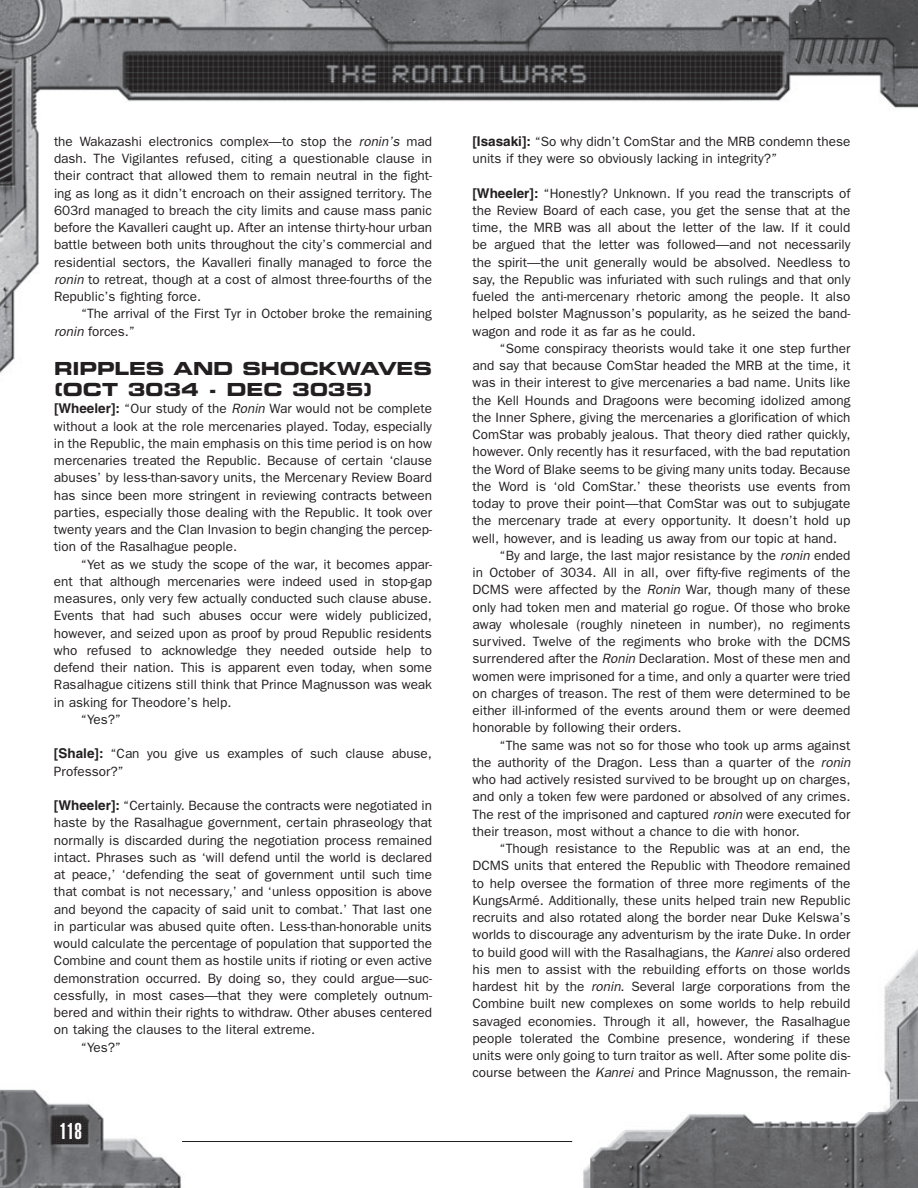
<style>
.page{position:relative;width:918px;height:1188px;background:#fff}
.page>*{position:absolute;margin:0;border:0;box-sizing:border-box;transform-origin:0 0}
.t1{font:22.5px "Helvetica LT Std Ultra Comp";color:#fff}
.t2{font:18px/21.6px "Eurostile LT Std Bold Ex 2";letter-spacing:-.01em;color:#231f20}
.t3{font:13.5px/17.2px "Franklin Gothic";color:#231f20;text-align:justify}
.s1{font-style:italic}
.s2{font-family:"Helvetica LT Std";font-weight:700}
</style>
<div class="page">
<svg style="left:583px;top:949px;width:335px;height:239px"></svg>
<img style="left:0;top:1089px;width:182px;height:99px">
<img style="left:0;top:0;width:918px;height:373px">
<hr style="left:182px;top:1141px;width:390px;height:1px;background:#231f20">
<p class="t3" style="left:54px;top:134px;width:380px">the Wakazashi electronics complex—to stop the <span class="s1">ronin’s</span> mad dash. The Vigilantes refused, citing a questionable clause in their contract that allowed them to remain neutral in the fight&shy;ing as long as it didn’t encroach on their assigned territory. The 603rd managed to breach the city limits and cause mass panic before the Kavalleri caught up. After an intense thirty-hour urban battle between both units throughout the city’s commercial and residential sectors, the Kavalleri finally managed to force the <span class="s1">ronin</span> to retreat, though at a cost of almost three-fourths of the Republic’s fighting force.</p>
<p class="t3" style="left:54px;top:306px;width:380px;text-indent:27px">“The arrival of the First Tyr in October broke the remaining <span class="s1">ronin</span> forces.”</p>
<h2 class="t2" style="left:54px;top:359px;width:380px">RIPPLES AND SHOCKWAVES (OCT 3034 - DEC 3035)</h2>
<p class="t3" style="left:54px;top:401px;width:380px"><span class="s2">[Wheeler]:</span> “Our study of the <span class="s1">Ronin</span> War would not be complete without a look at the role mercenaries played. Today, especially in the Republic, the main emphasis on this time period is on how mercenaries treated the Republic. Because of certain ‘clause abuses’ by less-than-savory units, the Mercenary Review Board has since been more stringent in reviewing contracts between parties, especially those dealing with the Republic. It took over twenty years and the Clan Invasion to begin changing the percep&shy;tion of the Rasalhague people.</p>
<p class="t3" style="left:81px;top:557px;width:353px">“Yet as we study the scope of the war, it becomes appar-</p>
<p class="t3" style="left:54px;top:574px;width:379px">ent that although mercenaries were indeed used in stop-gap</p>
<p class="t3" style="left:54px;top:591px;width:380px">measures, only very few actually conducted such clause abuse.</p>
<p class="t3" style="left:54px;top:608px;width:379px">Events that had such abuses occur were widely publicized,</p>
<p class="t3" style="left:54px;top:626px;width:379px">however, and seized upon as proof by proud Republic residents</p>
<p class="t3" style="left:54px;top:643px;width:380px">who refused to acknowledge they needed outside help to</p>
<p class="t3" style="left:54px;top:660px;width:379px">defend their nation. This is apparent even today, when some</p>
<p class="t3" style="left:54px;top:677px;width:380px">Rasalhague citizens still think that Prince Magnusson was weak</p>
<p class="t3" style="left:54px;top:695px;width:179px">in asking for Theodore’s help.</p>
<p class="t3" style="left:81px;top:712px;width:42px">“Yes?”</p>
<p class="t3" style="left:54px;top:746px;width:380px"><span class="s2">[Shale]:</span> “Can you give us examples of such clause abuse,<br>Professor?”</p>
<p class="t3" style="left:54px;top:798px;width:379px"><span class="s2">[Wheeler]:</span> “Certainly. Because the contracts were negotiated in</p>
<p class="t3" style="left:54px;top:815px;width:380px">haste by the Rasalhague government, certain phraseology that</p>
<p class="t3" style="left:54px;top:833px;width:379px">normally is discarded during the negotiation process remained</p>
<p class="t3" style="left:54px;top:850px;width:380px">intact. Phrases such as ‘will defend until the world is declared</p>
<p class="t3" style="left:54px;top:867px;width:380px">at peace,’ ‘defending the seat of government until such time</p>
<p class="t3" style="left:54px;top:884px;width:379px">that combat is not necessary,’ and ‘unless opposition is above</p>
<p class="t3" style="left:54px;top:902px;width:380px">and beyond the capacity of said unit to combat.’ That last one</p>
<p class="t3" style="left:54px;top:919px;width:380px">in particular was abused quite often. Less-than-honorable units</p>
<p class="t3" style="left:54px;top:936px;width:380px">would calculate the percentage of population that supported the</p>
<p class="t3" style="left:54px;top:953px;width:380px">Combine and count them as hostile units if rioting or even active</p>
<p class="t3" style="left:54px;top:971px;width:379px">demonstration occurred. By doing so, they could argue—suc-</p>
<p class="t3" style="left:54px;top:988px;width:379px">cessfully, in most cases—that they were completely outnum-</p>
<p class="t3" style="left:54px;top:1005px;width:380px">bered and within their rights to withdraw. Other abuses centered</p>
<p class="t3" style="left:54px;top:1022px;width:263px">on taking the clauses to the literal extreme.</p>
<p class="t3" style="left:81px;top:1040px;width:42px">“Yes?”</p>
<h1 class="t1" style="left:59px;top:1122px;width:24px">118</h1>
<p class="t3" style="left:472px;top:134px;width:380px"><span class="s2">[Isasaki]:</span> “So why didn’t ComStar and the MRB condemn these units if they were so obviously lacking in integrity?”</p>
<p class="t3" style="left:472px;top:186px;width:380px"><span class="s2">[Wheeler]:</span> “Honestly? Unknown. If you read the transcripts of the Review Board of each case, you get the sense that at the time, the MRB was all about the letter of the law. If it could be argued that the letter was followed—and not necessarily the spirit—the unit generally would be absolved. Needless to say, the Republic was infuriated with such rulings and that only fueled the anti-mercenary rhetoric among the people. It also helped bolster Magnusson’s popularity, as he seized the band&shy;wagon and rode it as far as he could.</p>
<p class="t3" style="left:499px;top:341px;width:353px">“Some conspiracy theorists would take it one step further</p>
<p class="t3" style="left:472px;top:358px;width:379px">and say that because ComStar headed the MRB at the time, it</p>
<p class="t3" style="left:472px;top:375px;width:380px">was in their interest to give mercenaries a bad name. Units like</p>
<p class="t3" style="left:472px;top:393px;width:379px">the Kell Hounds and Dragoons were becoming idolized among</p>
<p class="t3" style="left:472px;top:410px;width:380px">the Inner Sphere, giving the mercenaries a glorification of which</p>
<p class="t3" style="left:472px;top:427px;width:379px">ComStar was probably jealous. That theory died rather quickly,</p>
<p class="t3" style="left:472px;top:444px;width:380px">however. Only recently has it resurfaced, with the bad reputation</p>
<p class="t3" style="left:472px;top:462px;width:380px">the Word of Blake seems to be giving many units today. Because</p>
<p class="t3" style="left:472px;top:479px;width:379px">the Word is ‘old ComStar.’ these theorists use events from</p>
<p class="t3" style="left:472px;top:496px;width:380px">today to prove their point—that ComStar was out to subjugate</p>
<p class="t3" style="left:472px;top:513px;width:379px">the mercenary trade at every opportunity. It doesn’t hold up</p>
<p class="t3" style="left:472px;top:531px;width:366px">well, however, and is leading us away from our topic at hand.</p>
<p class="t3" style="left:499px;top:548px;width:353px">“By and large, the last major resistance by the <span class="s1">ronin</span> ended</p>
<p class="t3" style="left:473px;top:565px;width:380px">in October of 3034. All in all, over fifty-five regiments of the</p>
<p class="t3" style="left:473px;top:582px;width:380px">DCMS were affected by the <span class="s1">Ronin</span> War, though many of these</p>
<p class="t3" style="left:473px;top:600px;width:379px">only had token men and material go rogue. Of those who broke</p>
<p class="t3" style="left:473px;top:617px;width:379px">away wholesale (roughly nineteen in number), no regiments</p>
<p class="t3" style="left:473px;top:634px;width:379px">survived. Twelve of the regiments who broke with the DCMS</p>
<p class="t3" style="left:473px;top:651px;width:380px">surrendered after the <span class="s1">Ronin</span> Declaration. Most of these men and</p>
<p class="t3" style="left:473px;top:669px;width:379px">women were imprisoned for a time, and only a quarter were tried</p>
<p class="t3" style="left:473px;top:686px;width:380px">on charges of treason. The rest of them were determined to be</p>
<p class="t3" style="left:473px;top:703px;width:379px">either ill-informed of the events around them or were deemed</p>
<p class="t3" style="left:473px;top:720px;width:210px">honorable by following their orders.</p>
<p class="t3" style="left:500px;top:738px;width:352px">“The same was not so for those who took up arms against</p>
<p class="t3" style="left:473px;top:755px;width:380px">the authority of the Dragon. Less than a quarter of the <span class="s1">ronin</span></p>
<p class="t3" style="left:473px;top:772px;width:379px">who had actively resisted survived to be brought up on charges,</p>
<p class="t3" style="left:473px;top:789px;width:379px">and only a token few were pardoned or absolved of any crimes.</p>
<p class="t3" style="left:473px;top:807px;width:380px">The rest of the imprisoned and captured <span class="s1">ronin</span> were executed for</p>
<p class="t3" style="left:473px;top:824px;width:329px">their treason, most without a chance to die with honor.</p>
<p class="t3" style="left:500px;top:841px;width:352px">“Though resistance to the Republic was at an end, the</p>
<p class="t3" style="left:473px;top:858px;width:379px">DCMS units that entered the Republic with Theodore remained</p>
<p class="t3" style="left:473px;top:876px;width:380px">to help oversee the formation of three more regiments of the</p>
<p class="t3" style="left:473px;top:893px;width:379px">KungsArmé. Additionally, these units helped train new Republic</p>
<p class="t3" style="left:473px;top:910px;width:379px">recruits and also rotated along the border near Duke Kelswa’s</p>
<p class="t3" style="left:473px;top:927px;width:380px">worlds to discourage any adventurism by the irate Duke. In order</p>
<p class="t3" style="left:473px;top:945px;width:380px">to build good will with the Rasalhagians, the <span class="s1">Kanrei</span> also ordered</p>
<p class="t3" style="left:473px;top:962px;width:379px">his men to assist with the rebuilding efforts on those worlds</p>
<p class="t3" style="left:473px;top:979px;width:379px">hardest hit by the <span class="s1">ronin</span>. Several large corporations from the</p>
<p class="t3" style="left:473px;top:996px;width:379px">Combine built new complexes on some worlds to help rebuild</p>
<p class="t3" style="left:473px;top:1014px;width:379px">savaged economies. Through it all, however, the Rasalhague</p>
<p class="t3" style="left:473px;top:1031px;width:379px">people tolerated the Combine presence, wondering if these</p>
<p class="t3" style="left:473px;top:1048px;width:380px">units were only going to turn traitor as well. After some polite dis-</p>
<p class="t3" style="left:473px;top:1065px;width:380px">course between the <span class="s1">Kanrei</span> and Prince Magnusson, the remain-</p>
</div>
